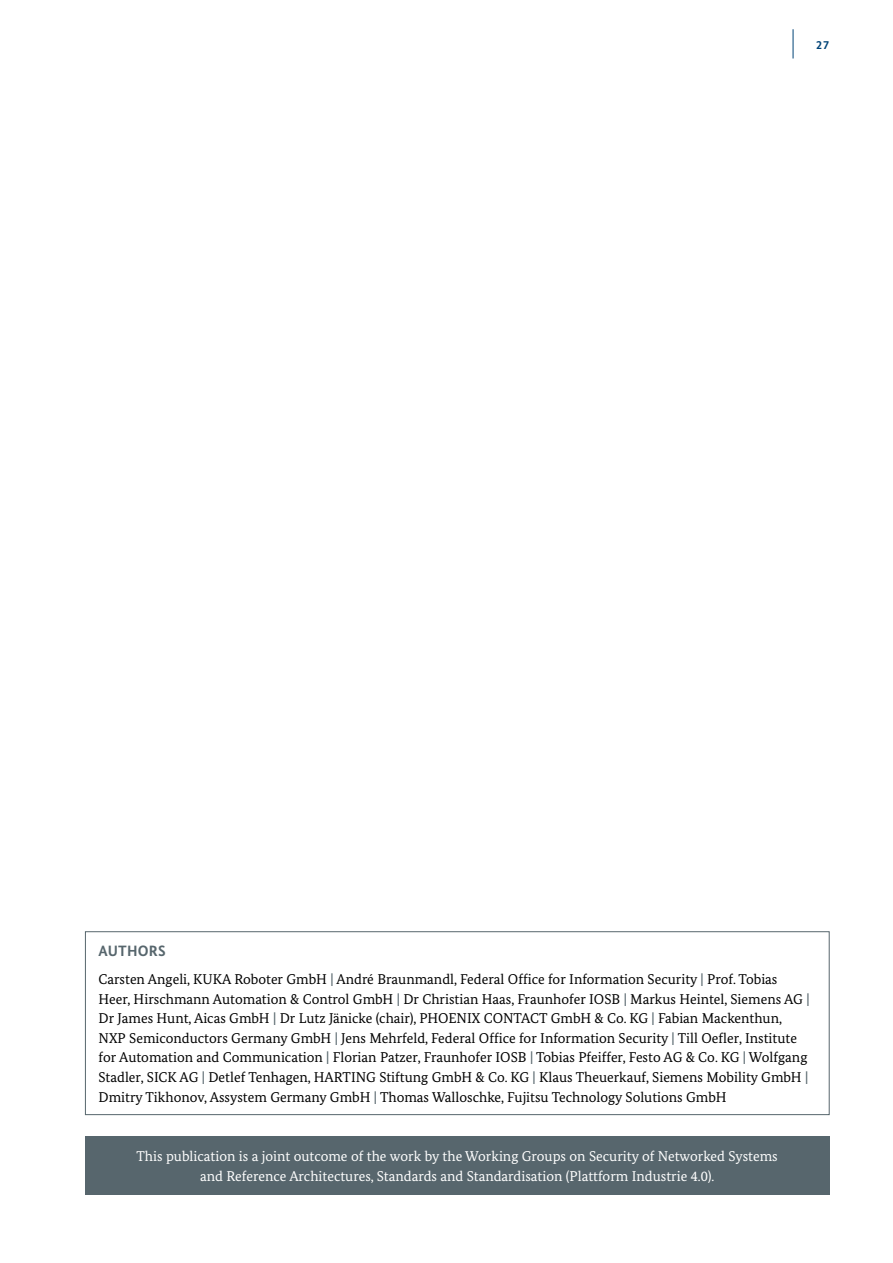
<style>
.page{position:relative;width:893px;height:1263px;background:#fff}
.page>*{position:absolute;margin:0;border:0;box-sizing:border-box;transform-origin:0 0}
.t1{font:700 15px "Bundes Sans";letter-spacing:.01em;color:#57666d}
.t2{font:14.25px/19.5px "Bundes Serif";color:#000}
.t3{font:14.25px/19.5px "Bundes Serif";color:#fff;text-align:center}
.t4{font:700 12px "Bundes Sans";color:#004377}
.s1{font-weight:700;color:#57666d}
</style>
<div class="page">
<hr style="left:793px;top:29px;width:1px;height:30px;background:#004377">
<div style="left:85px;top:931px;width:745px;height:184px;border:1px solid #57666d"></div>
<div style="left:85px;top:1136px;width:744px;height:59px;background:#57666d"></div>
<p class="t4" style="left:816px;top:37px;width:15px">27</p>
<h4 class="t1" style="left:99px;top:942px;width:69px">AUTHORS</h4>
<p class="t2" style="left:99px;top:970px;width:712px">Carsten Angeli, KUKA Roboter GmbH <span class="s1">|</span> André Braunmandl, Federal Office for Information Security <span class="s1">|</span> Prof. Tobias Heer, Hirschmann Automation &amp; Control GmbH <span class="s1">|</span> Dr Christian Haas, Fraunhofer IOSB <span class="s1">|</span> Markus Heintel, Siemens AG <span class="s1">| </span>Dr James Hunt, Aicas GmbH <span class="s1">|</span> Dr Lutz Jänicke (chair), PHOENIX CONTACT GmbH &amp; Co. KG <span class="s1">|</span> Fabian Mackenthun, NXP Semiconductors Germany GmbH <span class="s1">|</span> Jens Mehrfeld, Federal Office for Information Security <span class="s1">|</span> Till Oefler, Institute for Automation and Communication <span class="s1">|</span> Florian Patzer, Fraunhofer IOSB <span class="s1">|</span> Tobias Pfeiffer, Festo AG &amp; Co. KG <span class="s1">|</span> Wolfgang Stadler, SICK AG <span class="s1">|</span> Detlef Tenhagen, HARTING Stiftung GmbH &amp; Co. KG <span class="s1">|</span> Klaus Theuerkauf, Siemens Mobility GmbH <span class="s1">| </span>Dmitry Tikhonov, Assystem Germany GmbH <span class="s1">|</span> Thomas Walloschke, Fujitsu Technology Solutions GmbH</p>
<p class="t3" style="left:137px;top:1146px;width:643px">This publication is a joint outcome of the work by the Working Groups on Security of Networked Systems and Reference Architectures, Standards and Standardisation (Plattform Industrie 4.0).</p>
</div>
